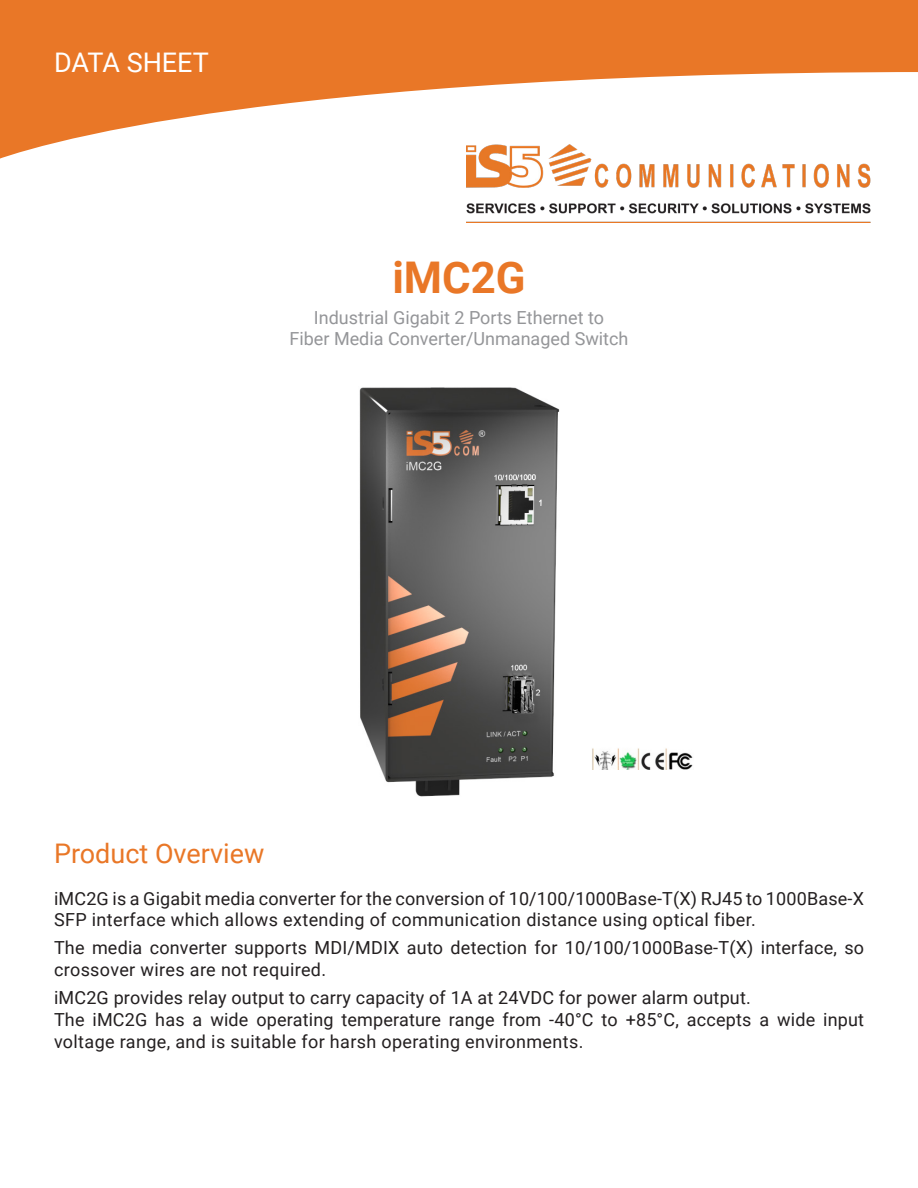
<style>
.page{position:relative;width:918px;height:1188px;background:#fff}
.page>*{position:absolute;margin:0;border:0;box-sizing:border-box;transform-origin:0 0}
.t1{font:700 43.65px "Roboto";color:#e97727}
.t2{font:27px "Roboto";color:#e97727}
.t3{font:27px "Roboto";color:#fff}
.t4{font:18px/21.6px "Roboto";letter-spacing:.01em;color:#231f20}
.t5{font:18px/21px "Roboto";color:#949598;text-align:center}
</style>
<div class="page">
<svg style="left:0;top:0;width:918px;height:159px;fill:#e97727"></svg>
<img style="left:466px;top:144px;width:409px;height:79px">
<img style="left:592px;top:748px;width:101px;height:21px">
<img style="left:359px;top:387px;width:200px;height:409px">
<p class="t3" style="left:54px;top:44px;width:157px">DATA SHEET</p>
<p class="t1" style="left:392px;top:247px;width:135px">iMC2G</p>
<p class="t5" style="left:290px;top:306px;width:340px">Industrial Gigabit 2 Ports Ethernet to<br>Fiber Media Converter/Unmanaged Switch</p>
<p class="t2" style="left:54px;top:835px;width:212px">Product Overview</p>
<p class="t4" style="left:54px;top:887px;width:812px">iMC2G is a Gigabit media converter for the conversion of 10/100/1000Base-T(X) RJ45 to 1000Base-X<br>SFP interface which allows extending of communication distance using optical fiber.</p>
<p class="t4" style="left:54px;top:937px;width:812px">The media converter supports MDI/MDIX auto detection for 10/100/1000Base-T(X) interface, so crossover wires are not required.</p>
<p class="t4" style="left:54px;top:987px;width:698px">iMC2G provides relay output to carry capacity of 1A at 24VDC for power alarm output.</p>
<p class="t4" style="left:54px;top:1008px;width:812px">The iMC2G has a wide operating temperature range from -40°C to +85°C, accepts a wide input voltage range, and is suitable for harsh operating environments.</p>
</div>
